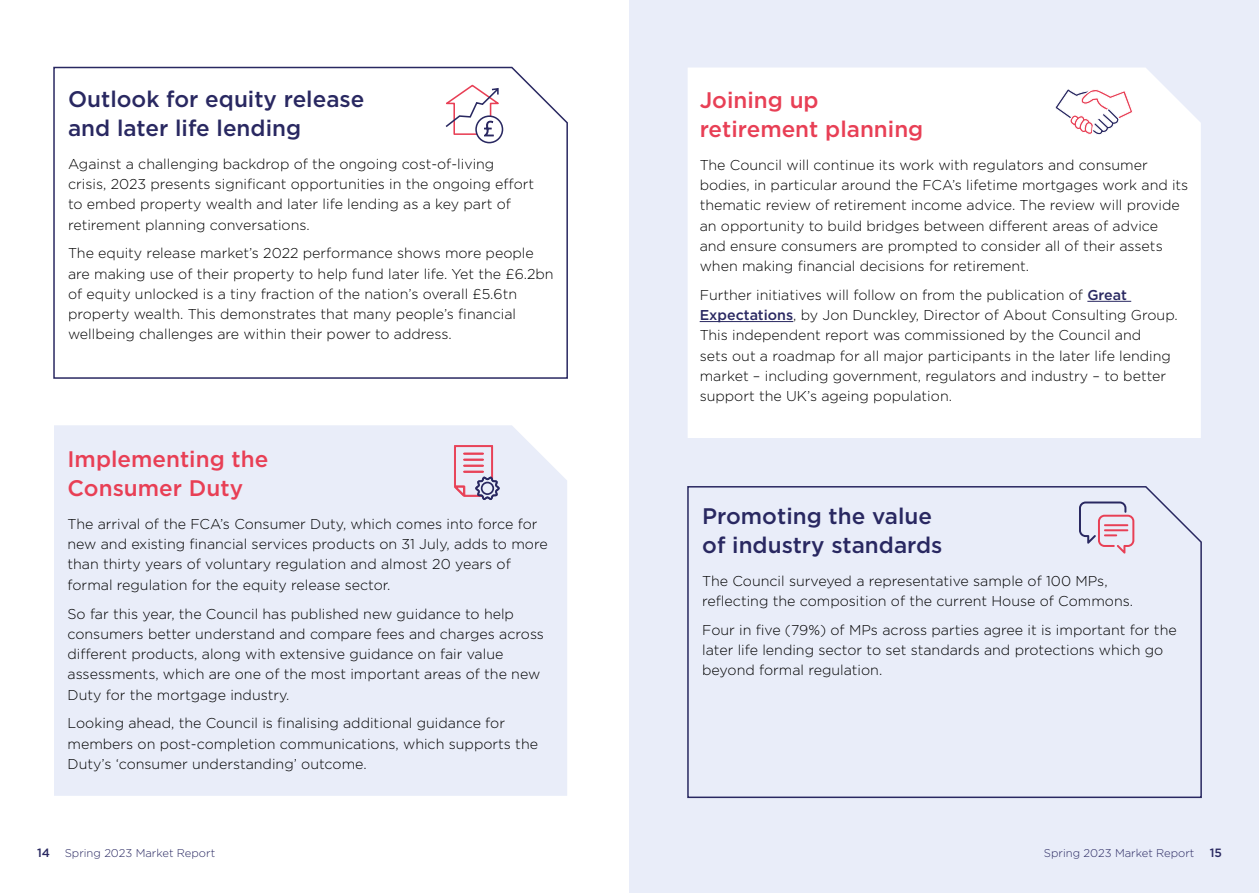
<style>
.page{position:relative;width:1259px;height:893px;background:#fff}
.page>*{position:absolute;margin:0;border:0;box-sizing:border-box;transform-origin:0 0}
.t1{font:500 22.5px/28.5px "Gotham";color:#292861}
.t2{font:500 22.5px/28.5px "Gotham";color:#e83f55}
.t3{font:300 14.25px/20.2px "Gotham";color:#000}
.t4{font:500 12px "Gotham";color:#292861}
.t5{font:300 11.25px "Gotham";color:#292861}
.s1{font-weight:500;color:#292861}
.s2{font-weight:500;font-size:12px}
</style>
<div class="page">
<div style="left:629px;top:0;width:630px;height:893px;background:#e9edf9"></div>
<div style="left:54px;top:425px;width:513px;height:371px;background:#e9edf9"></div>
<div style="left:688px;top:68px;width:512px;height:370px;background:#fff"></div>
<hr style="left:1087px;top:301px;width:44px;height:1px;background:#292861">
<hr style="left:699px;top:321px;width:94px;height:1px;background:#292861">
<svg style="left:53px;top:66px;width:515px;height:313px"></svg>
<svg style="left:687px;top:486px;width:515px;height:313px"></svg>
<svg style="left:476px;top:116px;width:26px;height:27px"></svg>
<div style="left:475px;top:115px;width:28px;height:28px;border:2px solid #292861;border-radius:50%"></div>
<svg style="left:442px;top:84px;width:58px;height:53px"></svg>
<svg style="left:1054px;top:89px;width:79px;height:46px"></svg>
<svg style="left:1079px;top:501px;width:55px;height:53px"></svg>
<svg style="left:454px;top:445px;width:46px;height:57px"></svg>
<div style="left:482px;top:482px;width:11px;height:12px;background:#e9edf9;border-radius:50%"></div>
<div style="left:481px;top:482px;width:13px;height:13px;border:2px solid #292861;border-radius:50%"></div>
<h1 class="t1" style="left:68px;top:85px;width:298px">Outlook for equity release and later life lending</h1>
<p class="t3" style="left:68px;top:153px;width:468px">Against a challenging backdrop of the ongoing cost-of-living crisis, 2023 presents significant opportunities in the ongoing effort to embed property wealth and later life lending as a key part of retirement planning conversations.</p>
<p class="t3" style="left:68px;top:243px;width:487px">The equity release market’s 2022 performance shows more people are making use of their property to help fund later life. Yet the £6.2bn of equity unlocked is a tiny fraction of the nation’s overall £5.6tn property wealth. This demonstrates that many people’s financial wellbeing challenges are within their power to address.</p>
<h1 class="t2" style="left:68px;top:445px;width:202px">Implementing the<br>Consumer Duty</h1>
<p class="t3" style="left:68px;top:513px;width:482px">The arrival of the FCA’s Consumer Duty, which comes into force for new and existing financial services products on 31 July, adds to more than thirty years of voluntary regulation and almost 20 years of formal regulation for the equity release sector.</p>
<p class="t3" style="left:68px;top:603px;width:478px">So far this year, the Council has published new guidance to help consumers better understand and compare fees and charges across different products, along with extensive guidance on fair value assessments, which are one of the most important areas of the new Duty for the mortgage industry.</p>
<p class="t3" style="left:68px;top:713px;width:472px">Looking ahead, the Council is finalising additional guidance for members on post-completion communications, which supports the<br>Duty’s ‘consumer understanding’ outcome.</p>
<h1 class="t2" style="left:699px;top:86px;width:225px">Joining up retirement planning</h1>
<p class="t3" style="left:699px;top:154px;width:490px">The Council will continue its work with regulators and consumer bodies, in particular around the FCA’s lifetime mortgages work and its thematic review of retirement income advice. The review will provide an opportunity to build bridges between different areas of advice<br>and ensure consumers are prompted to consider all of their assets when making financial decisions for retirement.</p>
<p class="t3" style="left:699px;top:284px;width:480px">Further initiatives will follow on from the publication of <span class="s1">Great Expectations</span>, by Jon Dunckley, Director of About Consulting Group.<br>This independent report was commissioned by the Council and<br>sets out a roadmap for all major participants in the later life lending market – including government, regulators and industry – to better support the UK’s ageing population.</p>
<h1 class="t1" style="left:702px;top:501px;width:242px">Promoting the value of industry standards</h1>
<p class="t3" style="left:702px;top:570px;width:432px">The Council surveyed a representative sample of 100 MPs, reflecting the composition of the current House of Commons.</p>
<p class="t3" style="left:702px;top:619px;width:476px">Four in five (79%) of MPs across parties agree it is important for the later life lending sector to set standards and protections which go beyond formal regulation.</p>
<p class="t5" style="left:37px;top:846px;width:180px"><span class="s2">14</span> Spring 2023 Market Report</p>
<p class="t5" style="left:1044px;top:846px;width:152px">Spring 2023 Market Report</p>
<p class="t4" style="left:1210px;top:845px;width:14px">15</p>
</div>
